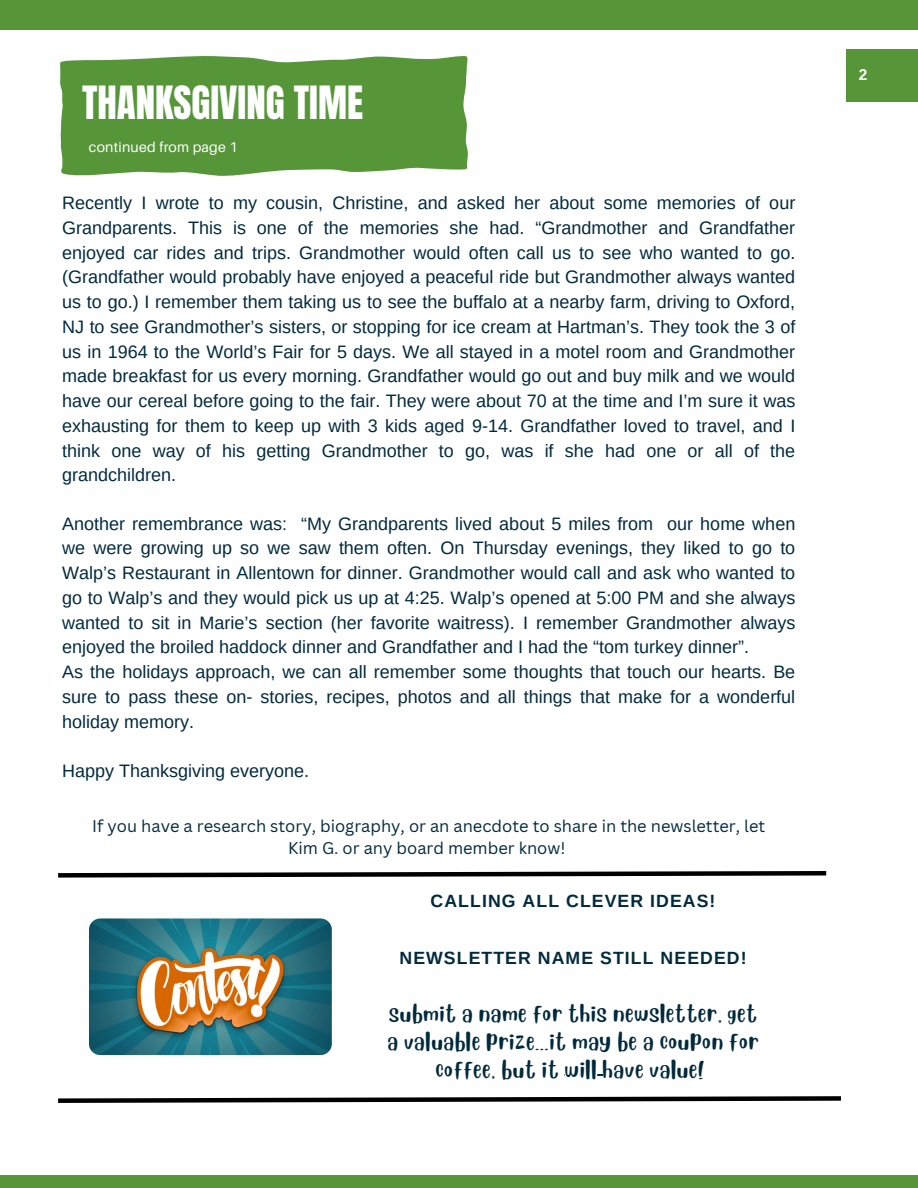
<style>
.page{position:relative;width:918px;height:1188px;background:#fff}
.page>*{position:absolute;margin:0;border:0;box-sizing:border-box;transform-origin:0 0}
.t1{font:39px "Anton";color:#fefffe}
.t2{font:18px/24.8px "Arimo";color:#022a3d;text-align:justify}
.t3{font:17.7px/28.2px "Blueberry";letter-spacing:.06em;color:#022a3d;text-align:center}
.t4{font:700 17.7px "Arimo";letter-spacing:.06em;color:#022a3d}
.t5{font:16.5px/22.5px "Canva Sans";color:#022a3d;text-align:center}
.t6{font:700 15.45px "Arimo";color:#fff}
.t7{font:14.1px "Aileron";letter-spacing:.015em;color:#fefffe}
</style>
<div class="page">
<div style="left:0;top:1175px;width:918px;height:13px;background:#569639"></div>
<img style="left:89px;top:918px;width:243px;height:137px;border-radius:11px">
<div style="left:0;top:0;width:918px;height:30px;background:#569639"></div>
<div style="left:846px;top:50px;width:72px;height:52px;background:#569639"></div>
<svg style="left:58px;top:871px;width:769px;height:7px"></svg>
<svg style="left:58px;top:1096px;width:783px;height:7px"></svg>
<svg style="left:60px;top:56px;width:408px;height:120px;background:#639e48"></svg>
<hr style="left:565px;top:1074px;width:38px;height:1px;background:#022a3d">
<p class="t1" style="left:82px;top:75px;width:283px">THANKSGIVING TIME</p>
<p class="t7" style="left:89px;top:138px;width:150px">continued from page 1</p>
<p class="t2" style="left:62px;top:190px;width:735px">Recently I wrote to my cousin, Christine, and asked her about some memories of our Grandparents. This is one of the memories she had. “Grandmother and Grandfather enjoyed car rides and trips. Grandmother would often call us to see who wanted to go. (Grandfather would probably have enjoyed a peaceful ride but Grandmother always wanted us to go.) I remember them taking us to see the buffalo at a nearby farm, driving to Oxford, NJ to see Grandmother’s sisters, or stopping for ice cream at Hartman’s. They took the 3 of us in 1964 to the World’s Fair for 5 days. We all stayed in a motel room and Grandmother made breakfast for us every morning. Grandfather would go out and buy milk and we would have our cereal before going to the fair. They were about 70 at the time and I’m sure it was exhausting for them to keep up with 3 kids aged 9-14. Grandfather loved to travel, and I think one way of his getting Grandmother to go, was if she had one or all of the grandchildren.</p>
<p class="t2" style="left:62px;top:511px;width:735px">Another remembrance was: “My Grandparents lived about 5 miles from our home when we were growing up so we saw them often. On Thursday evenings, they liked to go to Walp’s Restaurant in Allentown for dinner. Grandmother would call and ask who wanted to go to Walp’s and they would pick us up at 4:25. Walp’s opened at 5:00 PM and she always wanted to sit in Marie’s section (her favorite waitress). I remember Grandmother always enjoyed the broiled haddock dinner and Grandfather and I had the “tom turkey dinner”.</p>
<p class="t2" style="left:62px;top:660px;width:735px">As the holidays approach, we can all remember some thoughts that touch our hearts. Be sure to pass these on- stories, recipes, photos and all things that make for a wonderful holiday memory.</p>
<p class="t2" style="left:62px;top:759px;width:249px">Happy Thanksgiving everyone.</p>
<p class="t5" style="left:92px;top:814px;width:675px">If you have a research story, biography, or an anecdote to share in the newsletter, let<br>Kim G. or any board member know!</p>
<p class="t4" style="left:431px;top:891px;width:286px">CALLING ALL CLEVER IDEAS!</p>
<p class="t4" style="left:400px;top:948px;width:349px">NEWSLETTER NAME STILL NEEDED!</p>
<p class="t3" style="left:388px;top:996px;width:372px">submit a name for this newsletter, get a valuable prize...it may be a coupon for coffee, but it will have value!</p>
<p class="t6" style="left:859px;top:66px;width:10px">2</p>
</div>
